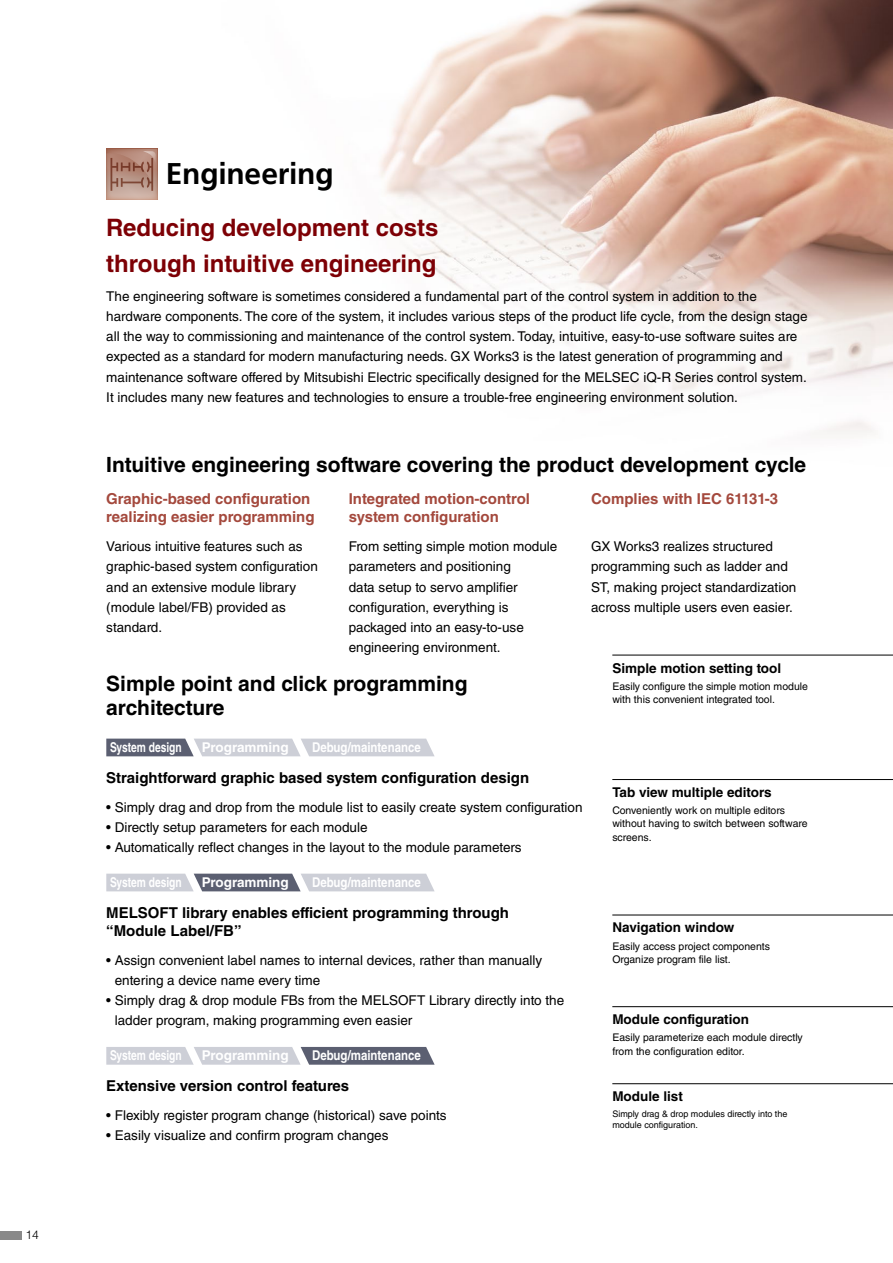
<style>
.page{position:relative;width:893px;height:1263px;background:#fff}
.page>*{position:absolute;margin:0;border:0;box-sizing:border-box;transform-origin:0 0}
.t1{font:700 30px "Frutiger LT Std";letter-spacing:-.005em;color:#000}
.t2{font:700 24px/36px "Helvetica LT Std";color:#7d0005}
.t3{font:700 21px/24px "Helvetica LT Std";color:#000}
.t4{font:700 15px/18px "Helvetica LT Std";color:#000}
.t5{font:700 15px/18px "Helvetica LT Std";color:#a4493d}
.t6{font:13.5px/20.2px "Helvetica LT Std";color:#000}
.t7{font:700 13.5px "Helvetica LT Std";color:#000}
.t8{font:700 13.5px "Helvetica LT Std";color:#fff;scale:.85 1}
.t9{font:700 13.5px "Helvetica LT Std";color:#fff;scale:.76 1}
.t10{font:700 13.5px "Helvetica LT Std";color:#fff}
.t11{font:300 12px "Helvetica LT Std";color:#000}
.t12{font:10.5px/13.2px "Helvetica LT Std";color:#000}
.t13{font:9px/11.2px "Helvetica LT Std";color:#000}
</style>
<div class="page">
<img style="left:106px;top:0;width:787px;height:435px">
<svg style="left:106px;top:149px;width:51px;height:51px;background:#b2897a"></svg>
<svg style="left:106px;top:739px;width:329px;height:17px;background:#b3b5bf"></svg>
<svg style="left:106px;top:874px;width:328px;height:17px;background:#adb0ba"></svg>
<svg style="left:106px;top:1047px;width:329px;height:18px;background:#a6a8b4"></svg>
<hr style="left:612px;top:779px;width:281px;height:1px;background:#000">
<hr style="left:612px;top:1006px;width:281px;height:1px;background:#000">
<hr style="left:612px;top:915px;width:281px;height:1px;background:#000">
<hr style="left:612px;top:1083px;width:281px;height:1px;background:#000">
<hr style="left:612px;top:655px;width:281px;height:1px;background:#000">
<div style="left:0;top:1231px;width:21px;height:8px;background:#898989"></div>
<p class="t11" style="left:26px;top:1227px;width:15px">14</p>
<h1 class="t1" style="left:166px;top:156px;width:170px">Engineering</h1>
<h2 class="t2" style="left:106px;top:209px;width:334px">Reducing development costs through intuitive engineering</h2>
<p class="t6" style="left:106px;top:286px;width:703px">The engineering software is sometimes considered a fundamental part of the control system in addition to the hardware components. The core of the system, it includes various steps of the product life cycle, from the design stage all the way to commissioning and maintenance of the control system. Today, intuitive, easy‑to‑use software suites are expected as a standard for modern manufacturing needs. GX Works3 is the latest generation of programming and maintenance software offered by Mitsubishi Electric specifically designed for the MELSEC iQ-R Series control system.<br>It includes many new features and technologies to ensure a trouble‑free engineering environment solution.</p>
<h3 class="t3" style="left:106px;top:453px;width:701px">Intuitive engineering software covering the product development cycle</h3>
<p class="t5" style="left:106px;top:490px;width:210px">Graphic-based configuration realizing easier programming</p>
<p class="t6" style="left:106px;top:536px;width:213px">Various intuitive features such as graphic-based system configuration and an extensive module library (module label/FB) provided as standard.</p>
<p class="t5" style="left:591px;top:490px;width:188px">Complies with IEC 61131-3</p>
<p class="t6" style="left:591px;top:536px;width:207px">GX Works3 realizes structured programming such as ladder and ST, making project standardization across multiple users even easier.</p>
<p class="t5" style="left:349px;top:490px;width:183px">Integrated motion-control system configuration</p>
<p class="t6" style="left:349px;top:536px;width:210px">From setting simple motion module parameters and positioning<br>data setup to servo amplifier configuration, everything is packaged into an easy-to-use engineering environment.</p>
<h3 class="t3" style="left:106px;top:671px;width:363px">Simple point and click programming architecture</h3>
<p class="t9" style="left:110px;top:739px;width:96px">System design</p>
<p class="t10" style="left:202px;top:739px;width:88px">Programming</p>
<p class="t8" style="left:312px;top:739px;width:129px">Debug/maintenance</p>
<p class="t4" style="left:106px;top:768px;width:424px">Straightforward graphic based system configuration design</p>
<p class="t6" style="left:106px;top:797px;width:478px">• Simply drag and drop from the module list to easily create system configuration</p>
<p class="t6" style="left:106px;top:817px;width:263px">• Directly setup parameters for each module</p>
<p class="t6" style="left:106px;top:837px;width:417px">• Automatically reflect changes in the layout to the module parameters</p>
<p class="t9" style="left:110px;top:874px;width:96px">System design</p>
<p class="t10" style="left:202px;top:874px;width:88px">Programming</p>
<p class="t8" style="left:312px;top:874px;width:129px">Debug/maintenance</p>
<p class="t4" style="left:106px;top:903px;width:404px">MELSOFT library enables efficient programming through “Module Label/FB”</p>
<p class="t6" style="left:115px;top:950px;width:429px;text-indent:-9px">• Assign convenient label names to internal devices, rather than manually entering a device name every time</p>
<p class="t6" style="left:115px;top:990px;width:451px;text-indent:-9px">• Simply drag &amp; drop module FBs from the MELSOFT Library directly into the ladder program, making programming even easier</p>
<p class="t9" style="left:110px;top:1047px;width:96px">System design</p>
<p class="t10" style="left:202px;top:1047px;width:88px">Programming</p>
<p class="t8" style="left:312px;top:1047px;width:129px">Debug/maintenance</p>
<p class="t4" style="left:106px;top:1077px;width:244px">Extensive version control features</p>
<p class="t6" style="left:106px;top:1105px;width:342px">• Flexibly register program change (historical) save points</p>
<p class="t6" style="left:106px;top:1125px;width:284px">• Easily visualize and confirm program changes</p>
<p class="t7" style="left:612px;top:660px;width:170px">Simple motion setting tool</p>
<p class="t12" style="left:612px;top:680px;width:197px">Easily configure the simple motion module with this convenient integrated tool.</p>
<p class="t7" style="left:612px;top:784px;width:161px">Tab view multiple editors</p>
<p class="t12" style="left:612px;top:804px;width:197px">Conveniently work on multiple editors without having to switch between software screens.</p>
<p class="t7" style="left:612px;top:919px;width:123px">Navigation window</p>
<p class="t12" style="left:612px;top:939px;width:159px">Easily access project components<br>Organize program file list.</p>
<p class="t7" style="left:612px;top:1011px;width:138px">Module configuration</p>
<p class="t12" style="left:612px;top:1031px;width:192px">Easily parameterize each module directly from the configuration editor.</p>
<p class="t7" style="left:612px;top:1088px;width:72px">Module list</p>
<p class="t13" style="left:612px;top:1108px;width:177px">Simply drag &amp; drop modules directly into the module configuration.</p>
</div>
